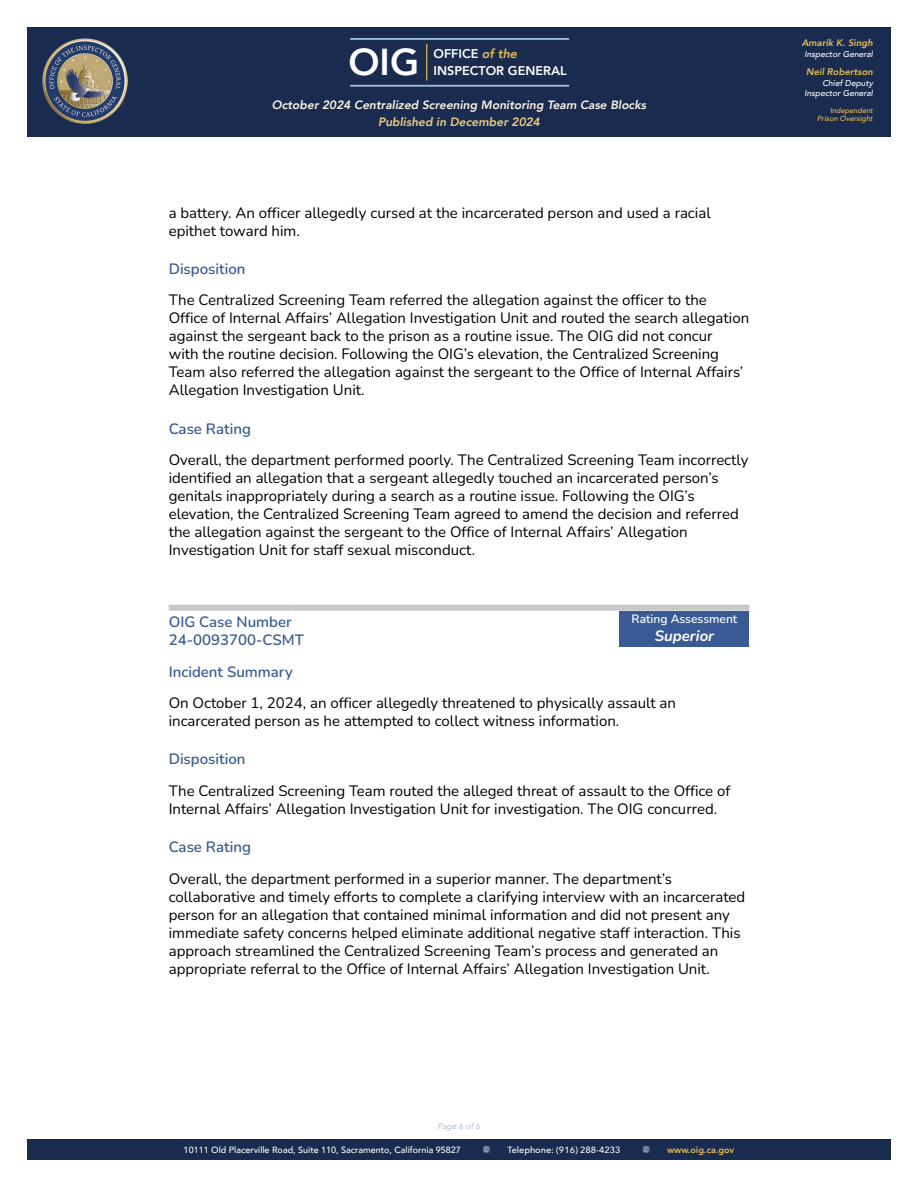
<style>
.page{position:relative;width:918px;height:1188px;background:#fff}
.page>*{position:absolute;margin:0;border:0;box-sizing:border-box;transform-origin:0 0}
.t1{font:800 37.35px "Avenir";color:#fff}
.t2{font:200 15px/18px "Nunito";color:#000}
.t3{font:200 15px/18px "Nunito";color:#395a94}
.t4{font:italic 200 15px "Nunito";color:#fff}
.t5{font:800 12.6px/16.8px "Avenir";color:#fff}
.t6{font:italic 800 12px "Avenir";color:#fdf4e4}
.t7{font:italic 800 12px "Avenir";color:#f0cc7e}
.t8{font:200 12px "Nunito";color:#fff}
.t9{font:italic 800 9.45px "Avenir";color:#e8bc52}
.t10{font:500 9px "Avenir";color:#fff}
.t11{font:500 9px "Avenir Next";color:#fff}
.t12{font:800 9px "Avenir";color:#e9bc51}
.t13{font:italic 500 8.4px/10.2px "Avenir";color:#fff;text-align:right}
.t14{font:italic 8.25px "Avenir";color:#a5b6de}
.t15{font:italic 500 7.35px/8.9px "Avenir";color:#e8bc52;text-align:right}
.s1{font-style:italic;color:#e8bc52}
</style>
<div class="page">
<div style="left:27px;top:1140px;width:864px;height:20px;background:#192c4f"></div>
<div style="left:27px;top:27px;width:864px;height:109px;background:#192c4f"></div>
<hr style="left:426px;top:44px;width:1px;height:36px;background:#e4b952">
<hr style="left:350px;top:85px;width:219px;height:2px;background:#c2e1ff">
<hr style="left:350px;top:38px;width:219px;height:2px;background:#c0e0ff">
<img style="left:42px;top:39px;width:85px;height:85px">
<div style="left:169px;top:605px;width:123px;height:6px;background:#c7c8ca"></div>
<div style="left:292px;top:605px;width:457px;height:6px;background:#c7c8ca"></div>
<div style="left:620px;top:611px;width:129px;height:35px;background:#395a94"></div>
<h1 class="t1" style="left:348px;top:33px;width:72px">OIG</h1>
<p class="t5" style="left:434px;top:45px;width:135px">OFFICE <span class="s1">of the<br></span>INSPECTOR GENERAL</p>
<p class="t6" style="left:272px;top:97px;width:376px">October 2024 Centralized Screening Monitoring Team Case Blocks</p>
<p class="t7" style="left:378px;top:115px;width:164px">Published in December 2024</p>
<p class="t2" style="left:169px;top:203px;width:544px">a battery. An officer allegedly cursed at the incarcerated person and used a racial epithet toward him.</p>
<p class="t3" style="left:169px;top:259px;width:78px">Disposition</p>
<p class="t2" style="left:169px;top:291px;width:582px">The Centralized Screening Team referred the allegation against the officer to the Office of Internal Affairs’ Allegation Investigation Unit and routed the search allegation against the sergeant back to the prison as a routine issue. The OIG did not concur<br>with the routine decision. Following the OIG’s elevation, the Centralized Screening Team also referred the allegation against the sergeant to the Office of Internal Affairs’ Allegation Investigation Unit.</p>
<p class="t3" style="left:169px;top:419px;width:84px">Case Rating</p>
<p class="t2" style="left:169px;top:450px;width:581px">Overall, the department performed poorly. The Centralized Screening Team incorrectly identified an allegation that a sergeant allegedly touched an incarcerated person’s genitals inappropriately during a search as a routine issue. Following the OIG’s elevation, the Centralized Screening Team agreed to amend the decision and referred the allegation against the sergeant to the Office of Internal Affairs’ Allegation Investigation Unit for staff sexual misconduct.</p>
<p class="t8" style="left:632px;top:610px;width:107px">Rating Assessment</p>
<p class="t4" style="left:655px;top:625px;width:61px">Superior</p>
<p class="t3" style="left:169px;top:612px;width:137px">OIG Case Number<br>24-0093700-CSMT</p>
<p class="t3" style="left:169px;top:662px;width:126px">Incident Summary</p>
<p class="t2" style="left:169px;top:693px;width:509px">On October 1, 2024, an officer allegedly threatened to physically assault an incarcerated person as he attempted to collect witness information.</p>
<p class="t3" style="left:169px;top:750px;width:78px">Disposition</p>
<p class="t2" style="left:169px;top:781px;width:563px">The Centralized Screening Team routed the alleged threat of assault to the Office of<br>Internal Affairs’ Allegation Investigation Unit for investigation. The OIG concurred.</p>
<p class="t3" style="left:169px;top:837px;width:84px">Case Rating</p>
<p class="t2" style="left:169px;top:869px;width:578px">Overall, the department performed in a superior manner. The department’s collaborative and timely efforts to complete a clarifying interview with an incarcerated person for an allegation that contained minimal information and did not present any immediate safety concerns helped eliminate additional negative staff interaction. This approach streamlined the Centralized Screening Team’s process and generated an appropriate referral to the Office of Internal Affairs’ Allegation Investigation Unit.</p>
<p class="t9" style="left:802px;top:37px;width:73px">Amarik K. Singh</p>
<p class="t13" style="left:805px;top:49px;width:70px">Inspector General</p>
<p class="t9" style="left:806px;top:66px;width:68px">Neil Robertson</p>
<p class="t13" style="left:805px;top:78px;width:70px">Chief Deputy<br>Inspector General</p>
<p class="t15" style="left:817px;top:106px;width:57px">Independent<br>Prison Oversight</p>
<p class="t14" style="left:438px;top:1121px;width:44px">Page 6 of 6</p>
<p class="t10" style="left:184px;top:1142px;width:279px">10111 Old Placerville Road, Suite 110, Sacramento, California 95827</p>
<p class="t11" style="left:507px;top:1142px;width:115px">Telephone: (916) 288-4233</p>
<p class="t12" style="left:667px;top:1142px;width:69px">www.oig.ca.gov</p>
</div>
